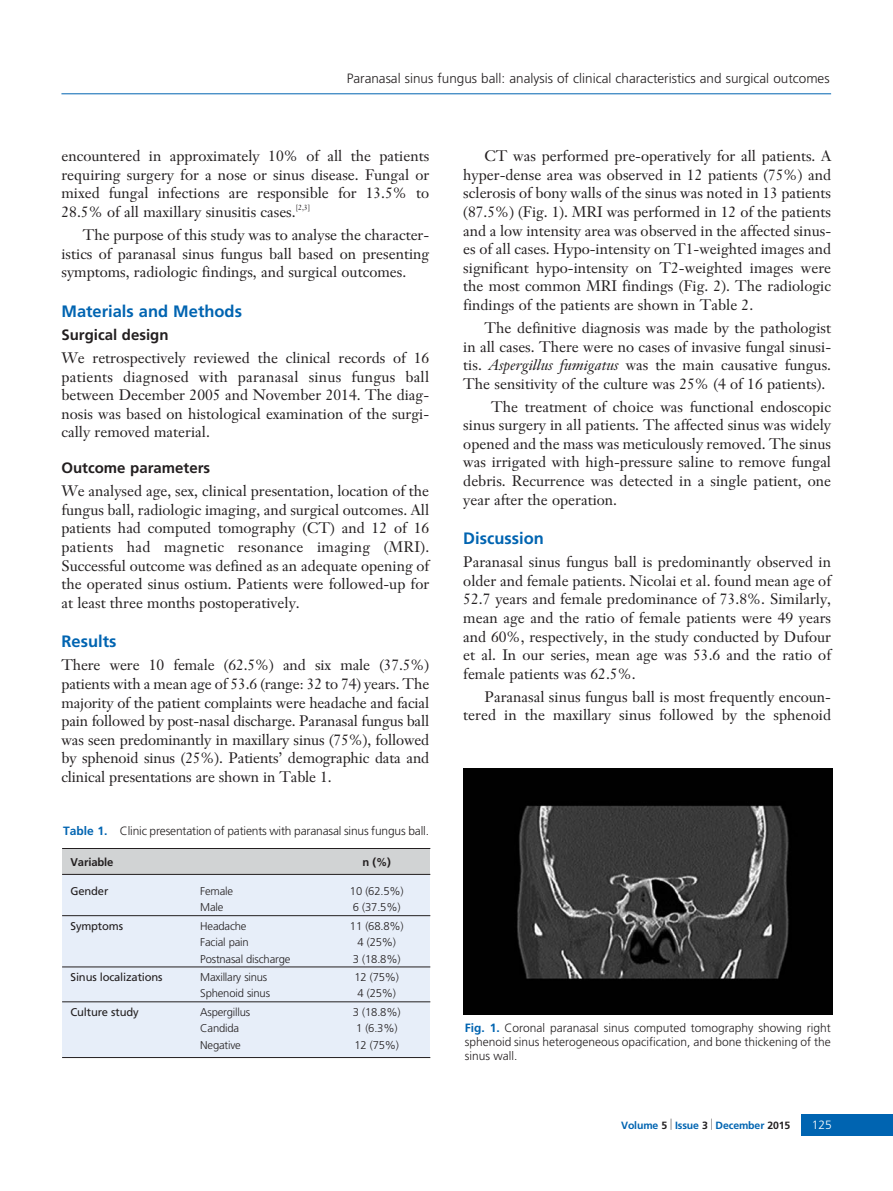
<style>
.page{position:relative;width:893px;height:1191px;background:#fff}
.page>*{position:absolute;margin:0;border:0;box-sizing:border-box;transform-origin:0 0}
.t1{font:700 16.5px "Frutiger";color:#0064b1}
.t2{font:15px/18.6px "Janson Text";color:#231f20;text-align:justify}
.t3{font:700 15px "Frutiger";color:#231f20}
.t4{font:300 13.5px "Frutiger";color:#231f20}
.t5{font:300 12px/14.4px "Frutiger";letter-spacing:-.015em;color:#231f20;text-align:justify}
.t6{font:300 12px "Frutiger";color:#fff}
.t7{font:300 11.25px "Frutiger";letter-spacing:-.015em;color:#231f20}
.t8{font:11.25px "Frutiger";letter-spacing:-.015em;color:#231f20}
.t9{font:700 11.25px "Frutiger";letter-spacing:-.01em;color:#231f20}
.t10{font:700 10.5px "Frutiger";letter-spacing:-.01em;color:#0064b1}
.t11{font:7.5px "Janson Text";color:#231f20}
.s1{font-weight:700;color:#0064b1}
.s2{font-style:italic}
.s3{color:#231f20}
</style>
<div class="page">
<div style="left:801px;top:1114px;width:92px;height:21px;background:#0064b1"></div>
<hr style="left:61px;top:93px;width:770px;height:1px;background:#0064b1">
<img style="left:463px;top:768px;width:369px;height:246px">
<div style="left:62px;top:848px;width:368px;height:26px;background:#d1d3d4"></div>
<div style="left:62px;top:874px;width:368px;height:183px;background:#e7eef9"></div>
<hr style="left:62px;top:848px;width:368px;height:1px;background:#231f20">
<hr style="left:62px;top:874px;width:368px;height:1px;background:#231f20">
<hr style="left:62px;top:915px;width:368px;height:1px;background:#231f20">
<hr style="left:62px;top:966px;width:368px;height:1px;background:#231f20">
<hr style="left:62px;top:1001px;width:368px;height:1px;background:#231f20">
<hr style="left:62px;top:1057px;width:368px;height:1px;background:#231f20">
<p class="t4" style="left:347px;top:73px;width:484px">Paranasal sinus fungus ball: analysis of clinical characteristics and surgical outcomes</p>
<p class="t2" style="left:61px;top:148px;width:369px">encountered in approximately 10% of all the patients requiring surgery for a nose or sinus disease. Fungal or mixed fungal infections are responsible for 13.5% to 28.5% of all maxillary sinusitis cases.</p>
<p class="t11" style="left:296px;top:204px;width:16px">[2,3]</p>
<p class="t2" style="left:61px;top:227px;width:369px;text-indent:21px">The purpose of this study was to analyse the character&shy;istics of paranasal sinus fungus ball based on presenting symptoms, radiologic findings, and surgical outcomes.</p>
<p class="t1" style="left:61px;top:305px;width:182px">Materials and Methods</p>
<p class="t3" style="left:61px;top:329px;width:109px">Surgical design</p>
<p class="t2" style="left:61px;top:350px;width:369px">We retrospectively reviewed the clinical records of 16 patients diagnosed with paranasal sinus fungus ball between December 2005 and November 2014. The diag&shy;nosis was based on histological examination of the surgi&shy;cally removed material.</p>
<p class="t3" style="left:61px;top:462px;width:150px">Outcome parameters</p>
<p class="t2" style="left:61px;top:483px;width:369px">We analysed age, sex, clinical presentation, location of the fungus ball, radiologic imaging, and surgical outcomes. All patients had computed tomography (CT) and 12 of 16 patients had magnetic resonance imaging (MRI).<br>Successful outcome was defined as an adequate opening of the operated sinus ostium. Patients were followed-up for at least three months postoperatively.</p>
<p class="t1" style="left:61px;top:635px;width:56px">Results</p>
<p class="t2" style="left:61px;top:657px;width:369px">There were 10 female (62.5%) and six male (37.5%) patients with a mean age of 53.6 (range: 32 to 74) years. The majority of the patient complaints were headache and facial pain followed by post-nasal discharge. Paranasal fungus ball was seen predominantly in maxillary sinus (75%), followed by sphenoid sinus (25%). Patients’ demographic data and clinical presentations are shown in Table 1.</p>
<p class="t5" style="left:63px;top:824px;width:367px"><span class="s1">Table 1.</span> Clinic presentation of patients with paranasal sinus fungus ball.</p>
<p class="t9" style="left:71px;top:857px;width:44px">Variable</p>
<p class="t9" style="left:362px;top:857px;width:30px">n (%)</p>
<p class="t8" style="left:71px;top:886px;width:39px">Gender</p>
<p class="t7" style="left:200px;top:886px;width:34px">Female</p>
<p class="t7" style="left:350px;top:886px;width:55px">10 (62.5%)</p>
<p class="t7" style="left:200px;top:902px;width:25px">Male</p>
<p class="t7" style="left:353px;top:902px;width:49px">6 (37.5%)</p>
<p class="t8" style="left:71px;top:921px;width:54px">Symptoms</p>
<p class="t7" style="left:200px;top:921px;width:48px">Headache</p>
<p class="t7" style="left:350px;top:921px;width:55px">11 (68.8%)</p>
<p class="t7" style="left:200px;top:937px;width:50px">Facial pain</p>
<p class="t7" style="left:357px;top:937px;width:40px">4 (25%)</p>
<p class="t7" style="left:200px;top:954px;width:92px">Postnasal discharge</p>
<p class="t7" style="left:353px;top:954px;width:49px">3 (18.8%)</p>
<p class="t8" style="left:71px;top:972px;width:93px">Sinus localizations</p>
<p class="t7" style="left:200px;top:972px;width:69px">Maxillary sinus</p>
<p class="t7" style="left:354px;top:972px;width:46px">12 (75%)</p>
<p class="t7" style="left:200px;top:989px;width:71px">Sphenoid sinus</p>
<p class="t7" style="left:357px;top:989px;width:40px">4 (25%)</p>
<p class="t8" style="left:71px;top:1007px;width:70px">Culture study</p>
<p class="t7" style="left:200px;top:1007px;width:51px">Aspergillus</p>
<p class="t7" style="left:353px;top:1007px;width:49px">3 (18.8%)</p>
<p class="t7" style="left:200px;top:1023px;width:40px">Candida</p>
<p class="t7" style="left:356px;top:1023px;width:43px">1 (6.3%)</p>
<p class="t7" style="left:200px;top:1040px;width:42px">Negative</p>
<p class="t7" style="left:354px;top:1040px;width:46px">12 (75%)</p>
<p class="t2" style="left:463px;top:148px;width:369px;text-indent:21px">CT was performed pre-operatively for all patients. A hyper-dense area was observed in 12 patients (75%) and sclerosis of bony walls of the sinus was noted in 13 patients (87.5%) (Fig. 1). MRI was performed in 12 of the patients and a low intensity area was observed in the affected sinus&shy;es of all cases. Hypo-intensity on T1-weighted images and significant hypo-intensity on T2-weighted images were the most common MRI findings (Fig. 2). The radiologic findings of the patients are shown in Table 2.</p>
<p class="t2" style="left:463px;top:320px;width:369px;text-indent:21px">The definitive diagnosis was made by the pathologist in all cases. There were no cases of invasive fungal sinusi&shy;tis. <span class="s2">Aspergillus fumigatus</span> was the main causative fungus.<br>The sensitivity of the culture was 25% (4 of 16 patients).</p>
<p class="t2" style="left:463px;top:399px;width:369px;text-indent:28px">The treatment of choice was functional endoscopic sinus surgery in all patients. The affected sinus was widely opened and the mass was meticulously removed. The sinus was irrigated with high-pressure saline to remove fungal debris. Recurrence was detected in a single patient, one year after the operation.</p>
<p class="t1" style="left:463px;top:532px;width:82px">Discussion</p>
<p class="t2" style="left:463px;top:554px;width:369px">Paranasal sinus fungus ball is predominantly observed in older and female patients. Nicolai et al. found mean age of 52.7 years and female predominance of 73.8%. Similarly, mean age and the ratio of female patients were 49 years and 60%, respectively, in the study conducted by Dufour et al. In our series, mean age was 53.6 and the ratio of female patients was 62.5%.</p>
<p class="t2" style="left:463px;top:689px;width:369px;text-align:right">Paranasal sinus fungus ball is most frequently encoun&shy;tered in the maxillary sinus followed by the sphenoid</p>
<p class="t5" style="left:465px;top:1021px;width:367px"><span class="s1">Fig. 1.</span> Coronal paranasal sinus computed tomography showing right sphenoid sinus heterogeneous opacification, and bone thickening of the sinus wall.</p>
<p class="t10" style="left:621px;top:1120px;width:171px">Volume <span class="s3">5</span> Issue <span class="s3">3</span> December <span class="s3">2015</span></p>
<p class="t6" style="left:812px;top:1119px;width:22px">125</p>
</div>
